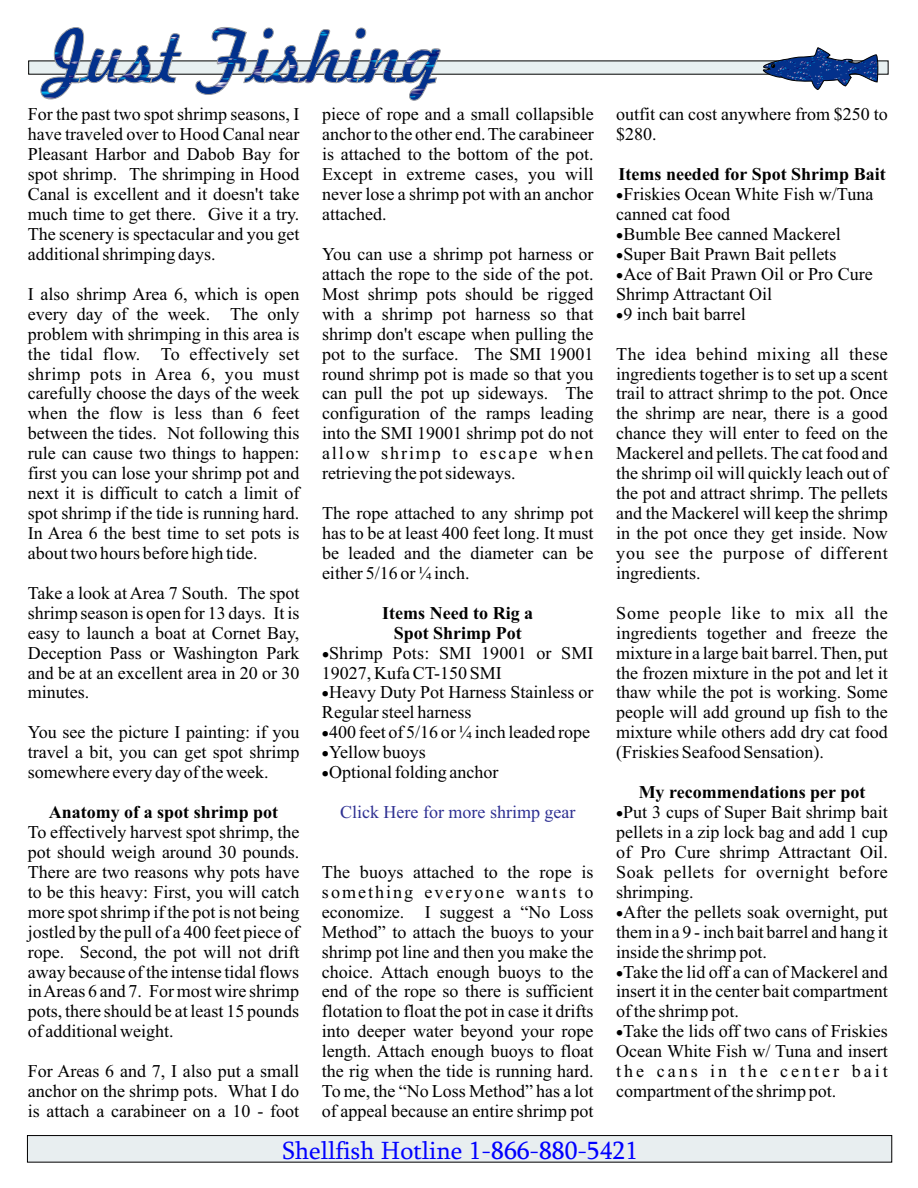
<style>
.page{position:relative;width:918px;height:1188px;background:#fff}
.page>*{position:absolute;margin:0;border:0;box-sizing:border-box;transform-origin:0 0}
.t1{font:25.5px "Sylfaen";color:#00f}
.t2{font:18px/20px "Times New Roman";color:#000;text-align:justify}
.t3{font:700 18px/20px "Times New Roman";color:#000;text-align:center}
.t4{font:18px "Times New Roman";color:#2e3092}
</style>
<div class="page">
<div style="left:27px;top:1135px;width:865px;height:27px;background:#e8eef0;border:1px solid #000"></div>
<div style="left:28px;top:61px;width:860px;height:13px;background:#e8f0f1"></div>
<svg style="left:41px;top:27px;width:400px;height:74px"></svg>
<svg style="left:763px;top:47px;width:115px;height:43px"></svg>
<p class="t2" style="left:28px;top:106px;width:273px">For the past two spot shrimp seasons, I have traveled over to Hood Canal near Pleasant Harbor and Dabob Bay for spot shrimp. The shrimping in Hood Canal is excellent and it doesn't take much time to get there. Give it a try.<br>The scenery is spectacular and you get additional shrimping days.</p>
<p class="t2" style="left:28px;top:286px;width:273px">I also shrimp Area 6, which is open every day of the week. The only problem with shrimping in this area is the tidal flow. To effectively set shrimp pots in Area 6, you must carefully choose the days of the week when the flow is less than 6 feet between the tides. Not following this rule can cause two things to happen: first you can lose your shrimp pot and next it is difficult to catch a limit of spot shrimp if the tide is running hard.<br>In Area 6 the best time to set pots is about two hours before high tide.</p>
<p class="t2" style="left:28px;top:585px;width:273px">Take a look at Area 7 South. The spot shrimp season is open for 13 days. It is easy to launch a boat at Cornet Bay, Deception Pass or Washington Park and be at an excellent area in 20 or 30 minutes.</p>
<p class="t2" style="left:28px;top:724px;width:273px">You see the picture I painting: if you travel a bit, you can get spot shrimp somewhere every day of the week.</p>
<p class="t3" style="left:49px;top:804px;width:231px">Anatomy of a spot shrimp pot</p>
<p class="t2" style="left:28px;top:824px;width:273px">To effectively harvest spot shrimp, the pot should weigh around 30 pounds.<br>There are two reasons why pots have to be this heavy: First, you will catch more spot shrimp if the pot is not being jostled by the pull of a 400 feet piece of rope. Second, the pot will not drift away because of the intense tidal flows in Areas 6 and 7. For most wire shrimp pots, there should be at least 15 pounds of additional weight.</p>
<p class="t2" style="left:28px;top:1063px;width:273px">For Areas 6 and 7, I also put a small anchor on the shrimp pots. What I do is attach a carabineer on a 10 - foot</p>
<p class="t2" style="left:322px;top:106px;width:273px">piece of rope and a small collapsible anchor to the other end. The carabineer is attached to the bottom of the pot.<br>Except in extreme cases, you will never lose a shrimp pot with an anchor attached.</p>
<p class="t2" style="left:322px;top:246px;width:273px">You can use a shrimp pot harness or attach the rope to the side of the pot.<br>Most shrimp pots should be rigged with a shrimp pot harness so that shrimp don't escape when pulling the pot to the surface. The SMI 19001 round shrimp pot is made so that you can pull the pot up sideways. The configuration of the ramps leading into the SMI 19001 shrimp pot do not allow shrimp to escape when retrieving the pot sideways.</p>
<p class="t2" style="left:322px;top:505px;width:273px">The rope attached to any shrimp pot has to be at least 400 feet long. It must be leaded and the diameter can be either 5/16 or ¼ inch.</p>
<p class="t3" style="left:382px;top:605px;width:152px">Items Need to Rig a<br>Spot Shrimp Pot</p>
<p class="t2" style="left:322px;top:644px;width:273px">•Shrimp Pots: SMI 19001 or SMI<br>19027, Kufa CT-150 SMI</p>
<p class="t2" style="left:322px;top:684px;width:273px">•Heavy Duty Pot Harness Stainless or<br>Regular steel harness</p>
<p class="t2" style="left:322px;top:724px;width:270px">•400 feet of 5/16 or ¼ inch leaded rope</p>
<p class="t2" style="left:322px;top:744px;width:105px">•Yellow buoys</p>
<p class="t2" style="left:322px;top:764px;width:178px">•Optional folding anchor</p>
<p class="t4" style="left:340px;top:806px;width:237px">Click Here for more shrimp gear</p>
<p class="t2" style="left:322px;top:864px;width:273px">The buoys attached to the rope is something everyone wants to economize. I suggest a “No Loss Method” to attach the buoys to your shrimp pot line and then you make the choice. Attach enough buoys to the end of the rope so there is sufficient flotation to float the pot in case it drifts into deeper water beyond your rope length. Attach enough buoys to float the rig when the tide is running hard.<br>To me, the “No Loss Method” has a lot of appeal because an entire shrimp pot</p>
<p class="t2" style="left:616px;top:106px;width:273px">outfit can cost anywhere from $250 to $280.</p>
<p class="t3" style="left:619px;top:166px;width:269px">Items needed for Spot Shrimp Bait</p>
<p class="t2" style="left:616px;top:186px;width:259px">•Friskies Ocean White Fish w/Tuna canned cat food</p>
<p class="t2" style="left:616px;top:226px;width:226px">•Bumble Bee canned Mackerel</p>
<p class="t2" style="left:616px;top:246px;width:222px">•Super Bait Prawn Bait pellets</p>
<p class="t2" style="left:616px;top:266px;width:258px">•Ace of Bait Prawn Oil or Pro Cure<br>Shrimp Attractant Oil</p>
<p class="t2" style="left:616px;top:305px;width:131px">•9 inch bait barrel</p>
<p class="t2" style="left:616px;top:345px;width:273px">The idea behind mixing all these ingredients together is to set up a scent trail to attract shrimp to the pot. Once the shrimp are near, there is a good chance they will enter to feed on the Mackerel and pellets. The cat food and the shrimp oil will quickly leach out of the pot and attract shrimp. The pellets and the Mackerel will keep the shrimp in the pot once they get inside. Now you see the purpose of different ingredients.</p>
<p class="t2" style="left:616px;top:604px;width:273px">Some people like to mix all the ingredients together and freeze the mixture in a large bait barrel. Then, put the frozen mixture in the pot and let it thaw while the pot is working. Some people will add ground up fish to the mixture while others add dry cat food (Friskies Seafood Sensation).</p>
<p class="t3" style="left:639px;top:784px;width:228px">My recommendations per pot</p>
<p class="t2" style="left:616px;top:804px;width:273px">•Put 3 cups of Super Bait shrimp bait pellets in a zip lock bag and add 1 cup of Pro Cure shrimp Attractant Oil.<br>Soak pellets for overnight before shrimping.</p>
<p class="t2" style="left:616px;top:903px;width:273px">•After the pellets soak overnight, put them in a 9 - inch bait barrel and hang it inside the shrimp pot.</p>
<p class="t2" style="left:616px;top:963px;width:273px">•Take the lid off a can of Mackerel and insert it in the center bait compartment of the shrimp pot.</p>
<p class="t2" style="left:616px;top:1023px;width:273px">•Take the lids off two cans of Friskies Ocean White Fish w/ Tuna and insert the cans in the center bait compartment of the shrimp pot.</p>
<h1 class="t1" style="left:282px;top:1140px;width:357px">Shellfish Hotline 1-866-880-5421</h1>
</div>
